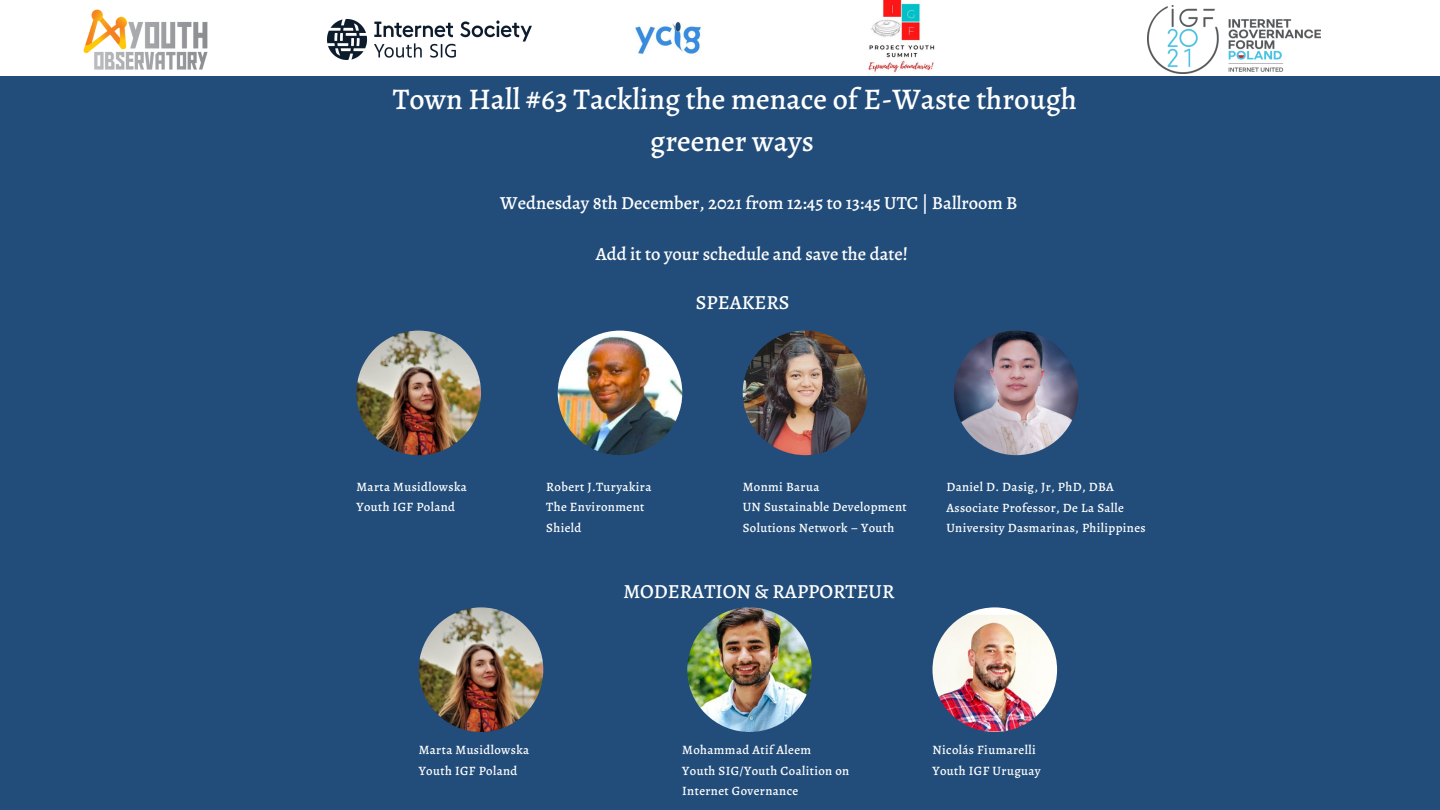
<style>
.page{position:relative;width:1440px;height:810px;background:#224d7a}
.page>*{position:absolute;margin:0;border:0;box-sizing:border-box;transform-origin:0 0}
.t1{font:500 30px/42px "Alegreya";color:#fff;text-align:center}
.t2{font:500 20px "Alegreya";color:#fff}
.t3{font:500 18.5px "Alegreya";color:#fff}
.t4{font:500 12.8px/20.2px "Alegreya";letter-spacing:.03em;color:#fff}
</style>
<div class="page">
<div style="left:0;top:0;width:1440px;height:76px;background:#fff"></div>
<img style="left:356px;top:331px;width:125px;height:124px;border-radius:50%">
<img style="left:743px;top:331px;width:124px;height:124px;border-radius:50%">
<img style="left:954px;top:331px;width:124px;height:124px;border-radius:50%">
<img style="left:687px;top:607px;width:125px;height:125px;border-radius:50%">
<img style="left:558px;top:331px;width:124px;height:124px;border-radius:50%">
<img style="left:933px;top:607px;width:124px;height:125px;border-radius:50%">
<img style="left:419px;top:607px;width:124px;height:125px;border-radius:50%">
<img style="left:83px;top:9px;width:125px;height:61px">
<img style="left:328px;top:20px;width:204px;height:40px">
<img style="left:635px;top:22px;width:66px;height:32px">
<img style="left:1148px;top:6px;width:173px;height:67px">
<img style="left:868px;top:0;width:67px;height:73px">
<p class="t1" style="left:393px;top:78px;width:686px">Town Hall #63 Tackling the menace of E-Waste through greener ways</p>
<p class="t3" style="left:500px;top:191px;width:519px">Wednesday 8th December, 2021 from 12:45 to 13:45 UTC | Ballroom B</p>
<p class="t3" style="left:596px;top:242px;width:314px">Add it to your schedule and save the date!</p>
<p class="t2" style="left:696px;top:289px;width:95px">SPEAKERS</p>
<p class="t4" style="left:356px;top:477px;width:112px">Marta Musidlowska</p>
<p class="t4" style="left:356px;top:497px;width:100px">Youth IGF Poland</p>
<p class="t4" style="left:546px;top:477px;width:107px">Robert J.Turyakira</p>
<p class="t4" style="left:546px;top:497px;width:100px">The Environment<br>Shield</p>
<p class="t4" style="left:743px;top:477px;width:78px">Monmi Barua</p>
<p class="t4" style="left:743px;top:497px;width:166px">UN Sustainable Development<br>Solutions Network – Youth</p>
<p class="t2" style="left:623px;top:578px;width:273px">MODERATION &amp; RAPPORTEUR</p>
<p class="t4" style="left:946px;top:477px;width:201px">Daniel D. Dasig, Jr, PhD, DBA<br>Associate Professor, De La Salle<br>University Dasmarinas, Philippines</p>
<p class="t4" style="left:419px;top:740px;width:112px">Marta Musidlowska</p>
<p class="t4" style="left:419px;top:760px;width:100px">Youth IGF Poland</p>
<p class="t4" style="left:682px;top:740px;width:130px">Mohammad Atif Aleem</p>
<p class="t4" style="left:682px;top:760px;width:169px">Youth SIG/Youth Coalition on<br>Internet Governance</p>
<p class="t4" style="left:933px;top:740px;width:105px">Nicolás Fiumarelli</p>
<p class="t4" style="left:933px;top:760px;width:110px">Youth IGF Uruguay</p>
</div>
